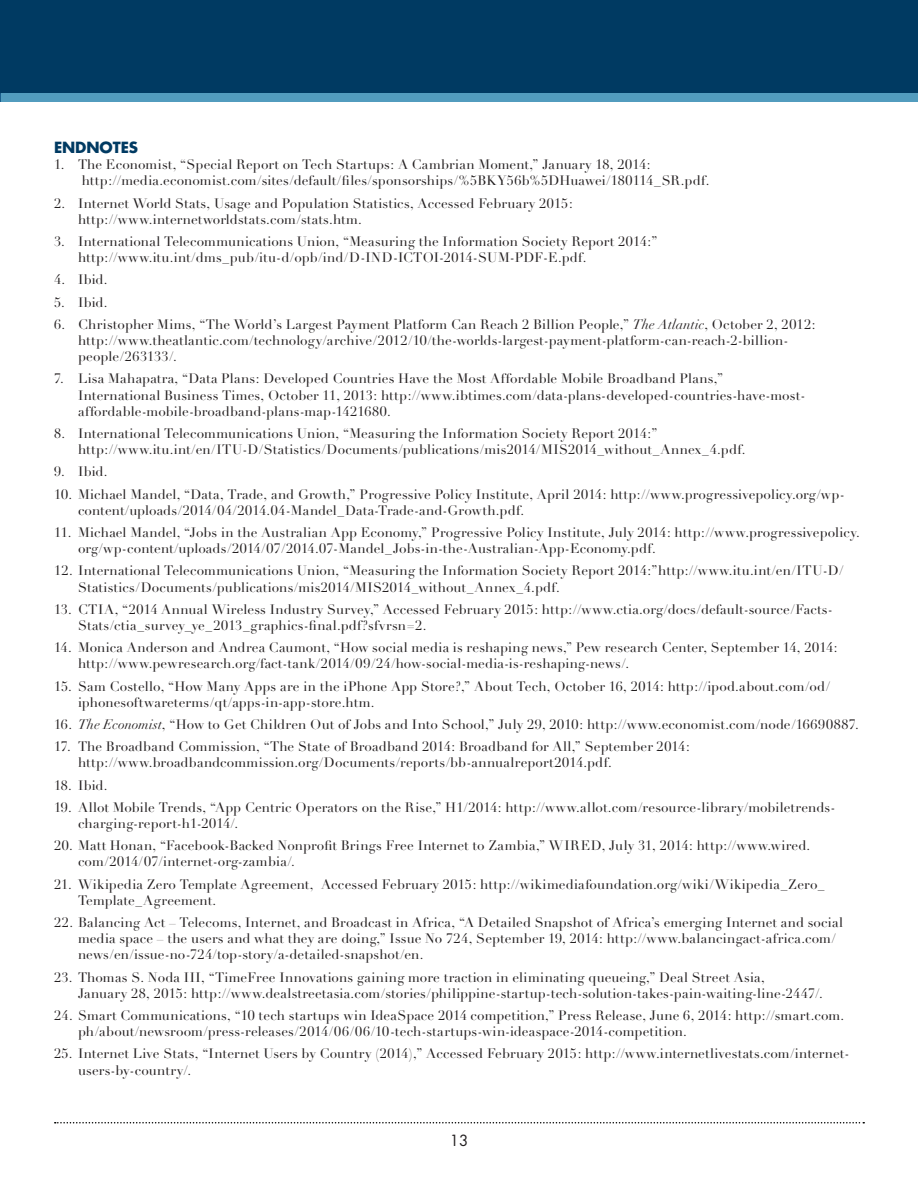
<style>
.page{position:relative;width:918px;height:1188px;background:#fff}
.page>*{position:absolute;margin:0;border:0;box-sizing:border-box;transform-origin:0 0}
.Heading1{font:700 15px "Futura";letter-spacing:-.005em;color:#003a62}
.t1{font:15px "Futura";color:#231f20}
.Footnotes{font:13.5px/16.2px "Didot LH";letter-spacing:.01em;color:#231f20}
.s1{font-style:italic}
</style>
<div class="page">
<svg style="left:55px;top:1122px;width:809px;height:2px"></svg>
<div style="left:0;top:93px;width:918px;height:8px;background:#529cbe"></div>
<hr style="left:0;top:0;width:2px;height:93px;background:#003a62">
<div style="left:2px;top:0;width:916px;height:93px;background:#003a62"></div>
<p class="Heading1" style="left:54px;top:137px;width:86px">ENDNOTES</p>
<p class="Footnotes" style="left:82px;top:157px;width:629px;text-indent:-28px">1. The Economist, “Special Report on Tech Startups: A Cambrian Moment,” January 18, 2014: http://media.economist.com/sites/default/files/sponsorships/%5BKY56b%5DHuawei/180114_SR.pdf.</p>
<p class="Footnotes" style="left:78px;top:195px;width:496px;text-indent:-24px">2. Internet World Stats, Usage and Population Statistics, Accessed February 2015: http://www.internetworldstats.com/stats.htm.</p>
<p class="Footnotes" style="left:78px;top:234px;width:581px;text-indent:-24px">3. International Telecommunications Union, “Measuring the Information Society Report 2014:” http://www.itu.int/dms_pub/itu-d/opb/ind/D-IND-ICTOI-2014-SUM-PDF-E.pdf.</p>
<p class="Footnotes" style="left:54px;top:272px;width:55px">4. Ibid.</p>
<p class="Footnotes" style="left:54px;top:294px;width:55px">5. Ibid.</p>
<p class="Footnotes" style="left:78px;top:316px;width:739px;text-indent:-24px">6. Christopher Mims, “The World’s Largest Payment Platform Can Reach 2 Billion People,” <span class="s1">The Atlantic</span>, October 2, 2012: http://www.theatlantic.com/technology/archive/2012/10/the-worlds-largest-payment-platform-can-reach-2-billion&shy;people/263133/.</p>
<p class="Footnotes" style="left:78px;top:371px;width:729px;text-indent:-24px">7. Lisa Mahapatra, “Data Plans: Developed Countries Have the Most Affordable Mobile Broadband Plans,”<br>International Business Times, October 11, 2013: http://www.ibtimes.com/data-plans-developed-countries-have-most&shy;affordable-mobile-broadband-plans-map-1421680.</p>
<p class="Footnotes" style="left:78px;top:426px;width:669px;text-indent:-24px">8. International Telecommunications Union, “Measuring the Information Society Report 2014:” http://www.itu.int/en/ITU-D/Statistics/Documents/publications/mis2014/MIS2014_without_Annex_4.pdf.</p>
<p class="Footnotes" style="left:54px;top:464px;width:55px">9. Ibid.</p>
<p class="Footnotes" style="left:78px;top:486px;width:768px;text-indent:-24px">10. Michael Mandel, “Data, Trade, and Growth,” Progressive Policy Institute, April 2014: http://www.progressivepolicy.org/wp&shy;content/uploads/2014/04/2014.04-Mandel_Data-Trade-and-Growth.pdf.</p>
<p class="Footnotes" style="left:78px;top:525px;width:784px;text-indent:-24px">11. Michael Mandel, “Jobs in the Australian App Economy,” Progressive Policy Institute, July 2014: http://www.progressivepolicy. org/wp-content/uploads/2014/07/2014.07-Mandel_Jobs-in-the-Australian-App-Economy.pdf.</p>
<p class="Footnotes" style="left:78px;top:563px;width:767px;text-indent:-24px">12. International Telecommunications Union, “Measuring the Information Society Report 2014:”http://www.itu.int/en/ITU-D/<br>Statistics/Documents/publications/mis2014/MIS2014_without_Annex_4.pdf.</p>
<p class="Footnotes" style="left:78px;top:601px;width:756px;text-indent:-24px">13. CTIA, “2014 Annual Wireless Industry Survey,” Accessed February 2015: http://www.ctia.org/docs/default-source/Facts-<br>Stats/ctia_survey_ye_2013_graphics-final.pdf?sfvrsn=2.</p>
<p class="Footnotes" style="left:78px;top:640px;width:761px;text-indent:-24px">14. Monica Anderson and Andrea Caumont, “How social media is reshaping news,” Pew research Center, September 14, 2014: http://www.pewresearch.org/fact-tank/2014/09/24/how-social-media-is-reshaping-news/.</p>
<p class="Footnotes" style="left:78px;top:678px;width:754px;text-indent:-24px">15. Sam Costello, “How Many Apps are in the iPhone App Store?,” About Tech, October 16, 2014: http://ipod.about.com/od/ iphonesoftwareterms/qt/apps-in-app-store.htm.</p>
<p class="Footnotes" style="left:54px;top:717px;width:806px">16. <span class="s1">The Economist</span>, “How to Get Children Out of Jobs and Into School,” July 29, 2010: http://www.economist.com/node/16690887.</p>
<p class="Footnotes" style="left:78px;top:739px;width:613px;text-indent:-24px">17. The Broadband Commission, “The State of Broadband 2014: Broadband for All,” September 2014: http://www.broadbandcommission.org/Documents/reports/bb-annualreport2014.pdf.</p>
<p class="Footnotes" style="left:54px;top:777px;width:55px">18. Ibid.</p>
<p class="Footnotes" style="left:78px;top:799px;width:759px;text-indent:-24px">19. Allot Mobile Trends, “App Centric Operators on the Rise,” H1/2014: http://www.allot.com/resource-library/mobiletrends&shy;charging-report-h1-2014/.</p>
<p class="Footnotes" style="left:78px;top:838px;width:734px;text-indent:-24px">20. Matt Honan, “Facebook-Backed Nonprofit Brings Free Internet to Zambia,” WIRED, July 31, 2014: http://www.wired. com/2014/07/internet-org-zambia/.</p>
<p class="Footnotes" style="left:78px;top:876px;width:748px;text-indent:-24px">21. Wikipedia Zero Template Agreement, Accessed February 2015: http://wikimediafoundation.org/wiki/Wikipedia_Zero_<br>Template_Agreement.</p>
<p class="Footnotes" style="left:78px;top:915px;width:767px;text-indent:-24px">22. Balancing Act – Telecoms, Internet, and Broadcast in Africa, “A Detailed Snapshot of Africa’s emerging Internet and social media space – the users and what they are doing,” Issue No 724, September 19, 2014: http://www.balancingact-africa.com/ news/en/issue-no-724/top-story/a-detailed-snapshot/en.</p>
<p class="Footnotes" style="left:78px;top:969px;width:746px;text-indent:-24px">23. Thomas S. Noda III, “TimeFree Innovations gaining more traction in eliminating queueing,” Deal Street Asia,<br>January 28, 2015: http://www.dealstreetasia.com/stories/philippine-startup-tech-solution-takes-pain-waiting-line-2447/.</p>
<p class="Footnotes" style="left:78px;top:1008px;width:768px;text-indent:-24px">24. Smart Communications, “10 tech startups win IdeaSpace 2014 competition,” Press Release, June 6, 2014: http://smart.com. ph/about/newsroom/press-releases/2014/06/06/10-tech-startups-win-ideaspace-2014-competition.</p>
<p class="Footnotes" style="left:78px;top:1046px;width:773px;text-indent:-24px">25. Internet Live Stats, “Internet Users by Country (2014),” Accessed February 2015: http://www.internetlivestats.com/internet&shy;users-by-country/.</p>
<p class="t1" style="left:450px;top:1130px;width:20px">13</p>
</div>
